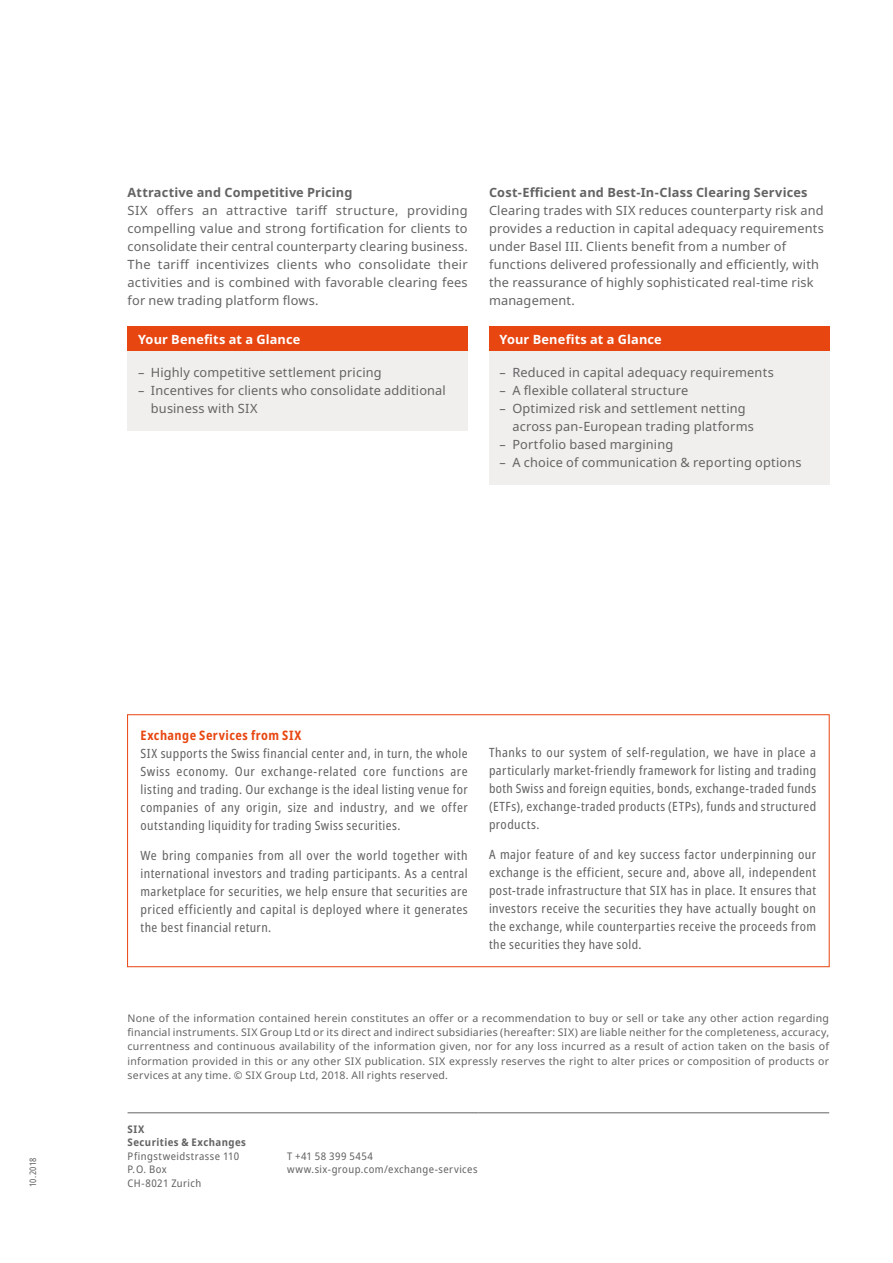
<style>
.page{position:relative;width:893px;height:1263px;background:#fff}
.page>*{position:absolute;margin:0;border:0;box-sizing:border-box;transform-origin:0 0}
.t1{font:700 condensed 13.05px "Noto Sans";letter-spacing:.035em;color:#e84610}
.t2{font:condensed 12.75px/18px "Noto Sans";letter-spacing:.035em;color:#646363;text-align:justify}
.t3{font:12.75px/18px "Noto Sans";letter-spacing:.015em;color:#646363}
.t4{font:700 12.75px "Noto Sans";letter-spacing:.01em;color:#646363}
.t5{font:700 12.75px "Noto Sans";letter-spacing:.01em;color:#fff}
.t6{font:10.5px/14.2px "Noto Sans";letter-spacing:.02em;color:#646363;text-align:justify}
.t7{font:semi-condensed 10.5px/13.5px "Noto Sans";letter-spacing:.04em;color:#646363}
.t8{font:700 semi-condensed 10.5px/13.5px "Noto Sans";letter-spacing:.04em;color:#646363}
.t9{font:condensed 9px "Noto Sans";letter-spacing:.03em;color:#646363}
</style>
<div class="page">
<div style="left:489px;top:326px;width:340px;height:25px;background:#e84610"></div>
<div style="left:489px;top:351px;width:340px;height:134px;background:#f1efed"></div>
<div style="left:128px;top:326px;width:340px;height:25px;background:#e84610"></div>
<div style="left:128px;top:351px;width:340px;height:80px;background:#f1efed"></div>
<hr style="left:128px;top:1112px;width:159px;height:1px;background:#646363">
<hr style="left:287px;top:1112px;width:191px;height:1px;background:#646363">
<hr style="left:489px;top:1112px;width:340px;height:1px;background:#646363">
<div style="left:127px;top:714px;width:702px;height:253px;border:1px solid #e84610"></div>
<p class="t4" style="left:128px;top:183px;width:226px">Attractive and Competitive Pricing</p>
<p class="t3" style="left:128px;top:202px;width:342px;text-align:justify">SIX offers an attractive tariff structure, providing compelling value and strong fortification for clients to consolidate their central counterparty clearing business.<br>The tariff incentivizes clients who consolidate their activities and is combined with favorable clearing fees for new trading platform flows.</p>
<p class="t5" style="left:138px;top:330px;width:164px">Your Benefits at a Glance</p>
<p class="t3" style="left:138px;top:364px;width:245px">– Highly competitive settlement pricing</p>
<p class="t3" style="left:151px;top:382px;width:296px;text-indent:-13px">– Incentives for clients who consolidate additional business with SIX</p>
<p class="t4" style="left:489px;top:183px;width:320px">Cost-Efficient and Best-In-Class Clearing Services</p>
<p class="t3" style="left:489px;top:202px;width:336px">Clearing trades with SIX reduces counterparty risk and provides a reduction in capital adequacy requirements under Basel III. Clients benefit from a number of functions delivered professionally and efficiently, with the reassurance of highly sophisticated real-time risk management.</p>
<p class="t5" style="left:500px;top:330px;width:164px">Your Benefits at a Glance</p>
<p class="t3" style="left:500px;top:364px;width:276px">– Reduced in capital adequacy requirements</p>
<p class="t3" style="left:500px;top:382px;width:190px">– A flexible collateral structure</p>
<p class="t3" style="left:512px;top:400px;width:243px;text-indent:-13px">– Optimized risk and settlement netting across pan-European trading platforms</p>
<p class="t3" style="left:500px;top:436px;width:175px">– Portfolio based margining</p>
<p class="t3" style="left:500px;top:454px;width:303px">– A choice of communication &amp; reporting options</p>
<p class="t9" style="left:27px;top:1187px;width:31px;rotate:-90deg">10.2018</p>
<p class="t1" style="left:141px;top:725px;width:162px">Exchange Services from SIX</p>
<p class="t2" style="left:141px;top:744px;width:329px">SIX supports the Swiss financial center and, in turn, the whole Swiss economy. Our exchange-related core functions are listing and trading. Our exchange is the ideal listing venue for companies of any origin, size and industry, and we offer outstanding liquidity for trading Swiss securities.</p>
<p class="t2" style="left:141px;top:846px;width:329px">We bring companies from all over the world together with international investors and trading participants. As a central marketplace for securities, we help ensure that securities are priced efficiently and capital is deployed where it generates the best financial return.</p>
<p class="t2" style="left:489px;top:744px;width:329px">Thanks to our system of self-regulation, we have in place a particularly market-friendly framework for listing and trading both Swiss and foreign equities, bonds, exchange-traded funds (ETFs), exchange-traded products (ETPs), funds and structured products.</p>
<p class="t2" style="left:489px;top:846px;width:329px">A major feature of and key success factor underpinning our exchange is the efficient, secure and, above all, independent post-trade infrastructure that SIX has in place. It ensures that investors receive the securities they have actually bought on the exchange, while counterparties receive the proceeds from the securities they have sold.</p>
<p class="t6" style="left:128px;top:1011px;width:703px">None of the information contained herein constitutes an offer or a recommendation to buy or sell or take any other action regarding financial instruments. SIX Group Ltd or its direct and indirect subsidiaries (hereafter: SIX) are liable neither for the completeness, accuracy, currentness and continuous availability of the information given, nor for any loss incurred as a result of action taken on the basis of information provided in this or any other SIX publication. SIX expressly reserves the right to alter prices or composition of products or services at any time. © SIX Group Ltd, 2018. All rights reserved.</p>
<p class="t8" style="left:128px;top:1122px;width:120px">SIX<br>Securities &amp; Exchanges</p>
<p class="t7" style="left:128px;top:1149px;width:113px">Pfingstweidstrasse 110<br>P.O. Box<br>CH-8021 Zurich</p>
<p class="t7" style="left:287px;top:1149px;width:192px">T +41 58 399 5454 www.six-group.com/exchange-services</p>
</div>
